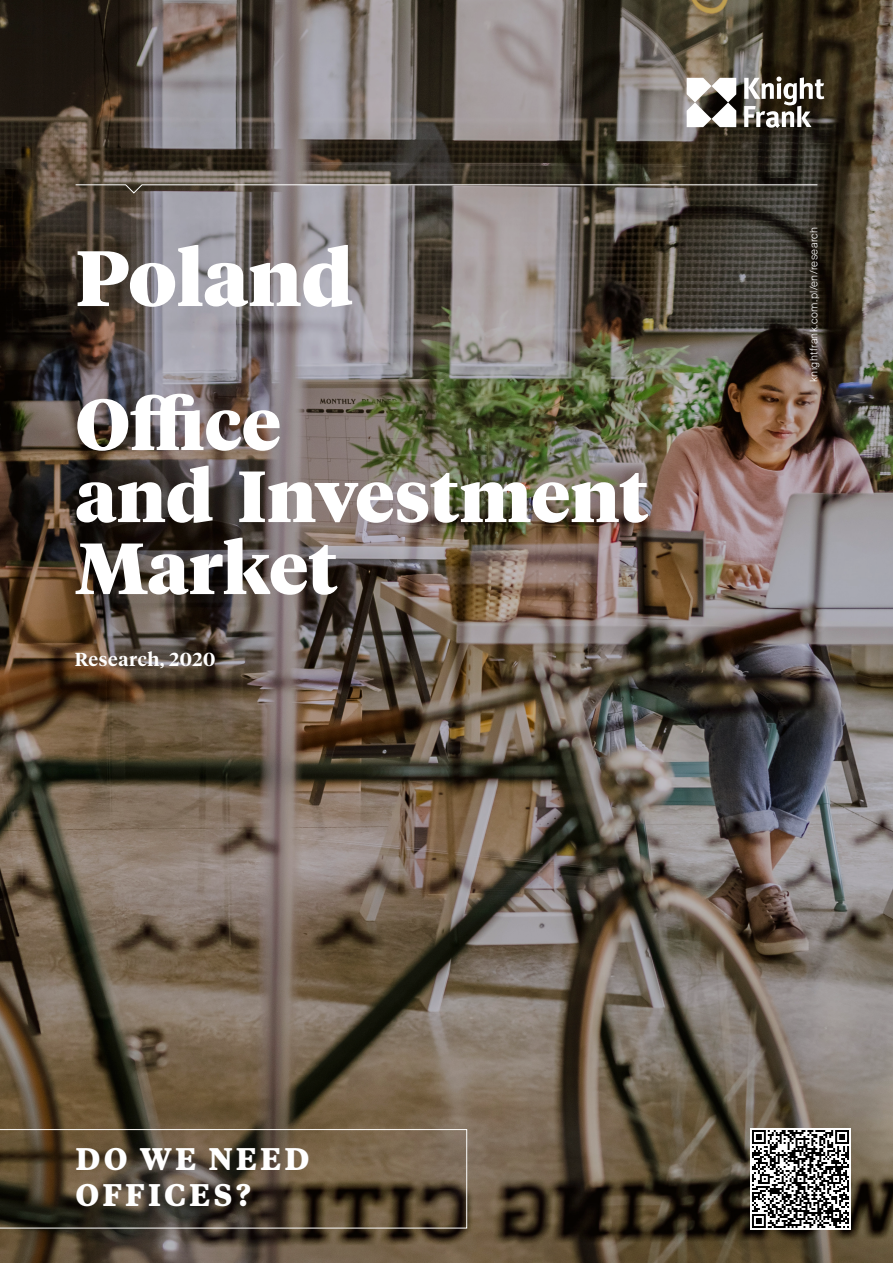
<style>
.page{position:relative;width:893px;height:1263px;background:#fff}
.page>*{position:absolute;margin:0;border:0;box-sizing:border-box;transform-origin:0 0}
._1{font:900 78px "Tiempos Headline";color:#fff}
._1-2{font:900 72px/72px "Tiempos Headline";color:#fff}
.t1{font:700 31.2px/36px "Tiempos Text";letter-spacing:.1em;color:#fff}
.Date___Edition{font:600 18.75px "Tiempos Headline";letter-spacing:.03em;color:#fff}
.FURNITURE{font:300 10.5px "Suisse Intl";letter-spacing:.04em;color:#fff}
</style>
<div class="page">
<img style="left:0;top:0;width:893px;height:1263px">
<svg style="left:75px;top:184px;width:743px;height:10px;background:#77706c"></svg>
<img style="left:750px;top:1129px;width:101px;height:100px">
<svg style="left:687px;top:78px;width:49px;height:49px"></svg>
<svg style="left:744px;top:77px;width:80px;height:51px"></svg>
<svg style="left:0;top:1129px;width:467px;height:99px;background:#564937"></svg>
<p class="_1" style="left:76px;top:224px;width:279px">Poland</p>
<p class="_1-2" style="left:76px;top:385px;width:574px">Office<br>and Investment</p>
<p class="_1-2" style="left:76px;top:529px;width:264px">Market</p>
<p class="Date___Edition" style="left:75px;top:646px;width:142px">Research, 2020</p>
<p class="FURNITURE" style="left:808px;top:382px;width:157px;rotate:-90deg">knightfrank.com.pl/en/research</p>
<p class="t1" style="left:76px;top:1139px;width:235px">DO WE NEED<br>OFFICES?</p>
</div>
